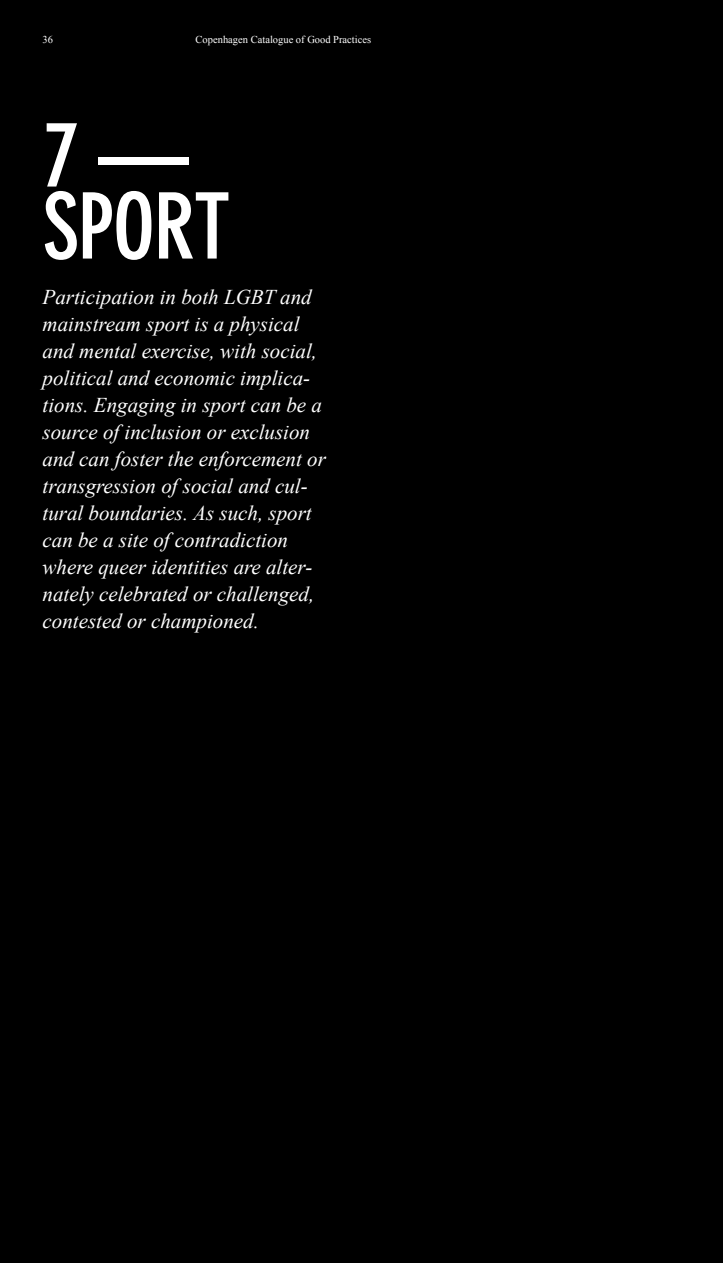
<style>
.page{position:relative;width:723px;height:1263px;background:#000}
.page>*{position:absolute;margin:0;border:0;box-sizing:border-box;transform-origin:0 0}
.t1{font:90px/72px "DIN Neu Gro Bol Con";color:#fff}
.t2{font:italic 21px/27px "Times New Roman";color:#fff}
.t3{font:10.5px "Times New Roman";color:#fff}
</style>
<div class="page">
<p class="t3" style="left:43px;top:32px;width:12px">36</p>
<p class="t3" style="left:196px;top:32px;width:177px">Copenhagen Catalogue of Good Practices</p>
<p class="t1" style="left:43px;top:119px;width:189px">7 —<br>Sport</p>
<p class="t2" style="left:43px;top:283px;width:285px">Participation in both LGBT and mainstream sport is a physical and mental exercise, with social, political and economic implica&shy;tions. Engaging in sport can be a source of inclusion or exclusion and can foster the enforcement or transgression of social and cul&shy;tural boundaries. As such, sport can be a site of contradiction where queer identities are alter&shy;nately celebrated or challenged, contested or championed.</p>
</div>
